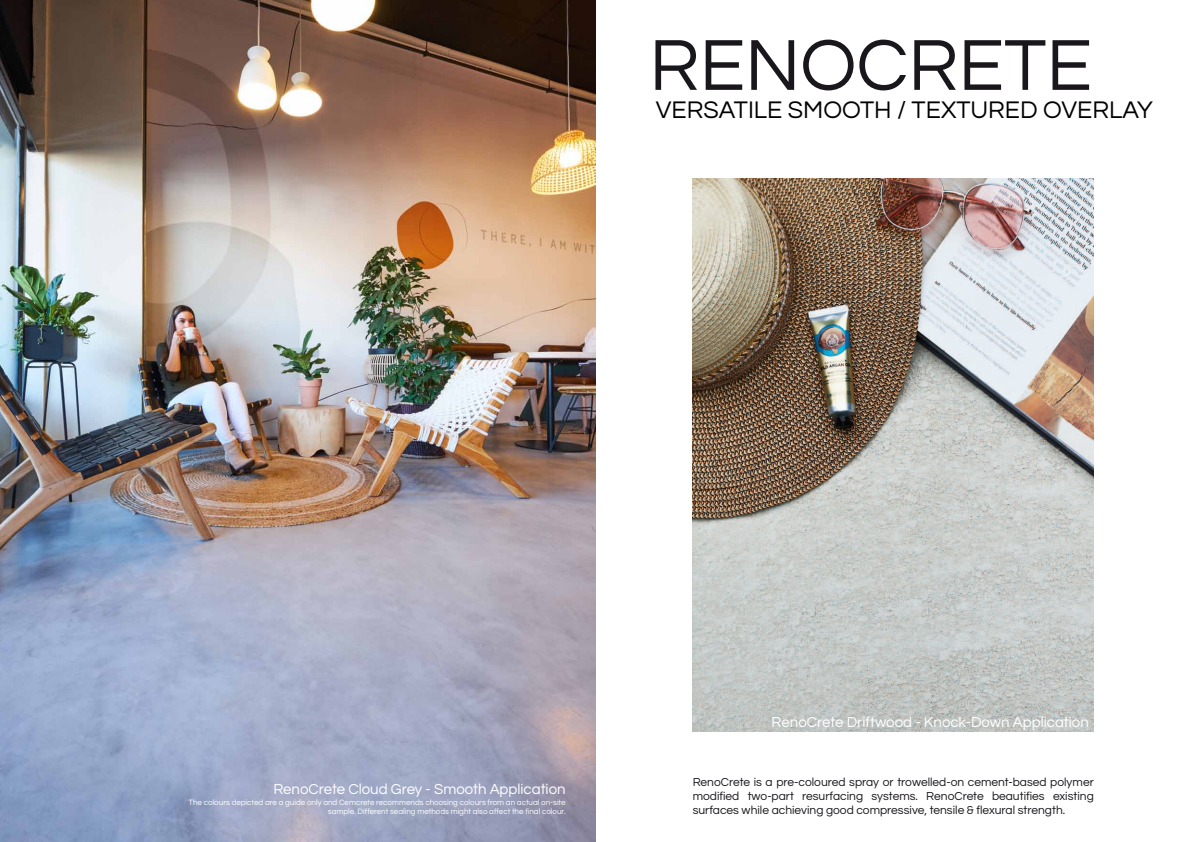
<style>
.page{position:relative;width:1191px;height:842px;background:#fff}
.page>*{position:absolute;margin:0;border:0;box-sizing:border-box;transform-origin:0 0}
.t1{font:75px "Questrial";color:#1a171c}
.t2{font:25px "Questrial";color:#000}
.t3{font:15px "Questrial";color:#fff}
.t4{font:12px/14px "Questrial";color:#1a171c;text-align:justify}
.t5{font:8px/9px "Questrial";color:#fff;text-align:right}
</style>
<div class="page">
<img style="left:0;top:0;width:595px;height:842px">
<img style="left:692px;top:179px;width:401px;height:552px">
<h1 class="t1" style="left:649px;top:28px;width:50px">RENOCRETE</h1>
<h2 class="t2" style="left:656px;top:97px;width:31px">VERSATILE</h2>
<h2 class="t2" style="left:788px;top:97px;width:53px">SMOOTH</h2>
<h2 class="t2" style="left:897px;top:97px;width:77px">/ TEXTURED</h2>
<h2 class="t2" style="left:1043px;top:97px;width:50px">OVERLAY</h2>
<p class="t3" style="left:273px;top:781px;width:294px">RenoCrete Cloud Grey - Smooth Application</p>
<p class="t5" style="left:189px;top:798px;width:378px">The colours depicted are a guide only and Cemcrete recommends choosing colours from an actual on-site sample. Different sealing methods might also affect the final colour.</p>
<p class="t3" style="left:771px;top:714px;width:319px">RenoCrete Driftwood - Knock-Down Application</p>
<p class="t4" style="left:692px;top:775px;width:403px">RenoCrete is a pre-coloured spray or trowelled-on cement-based polymer modified two-part resurfacing systems. RenoCrete beautifies existing surfaces while achieving good compressive, tensile &amp; flexural strength.</p>
</div>
